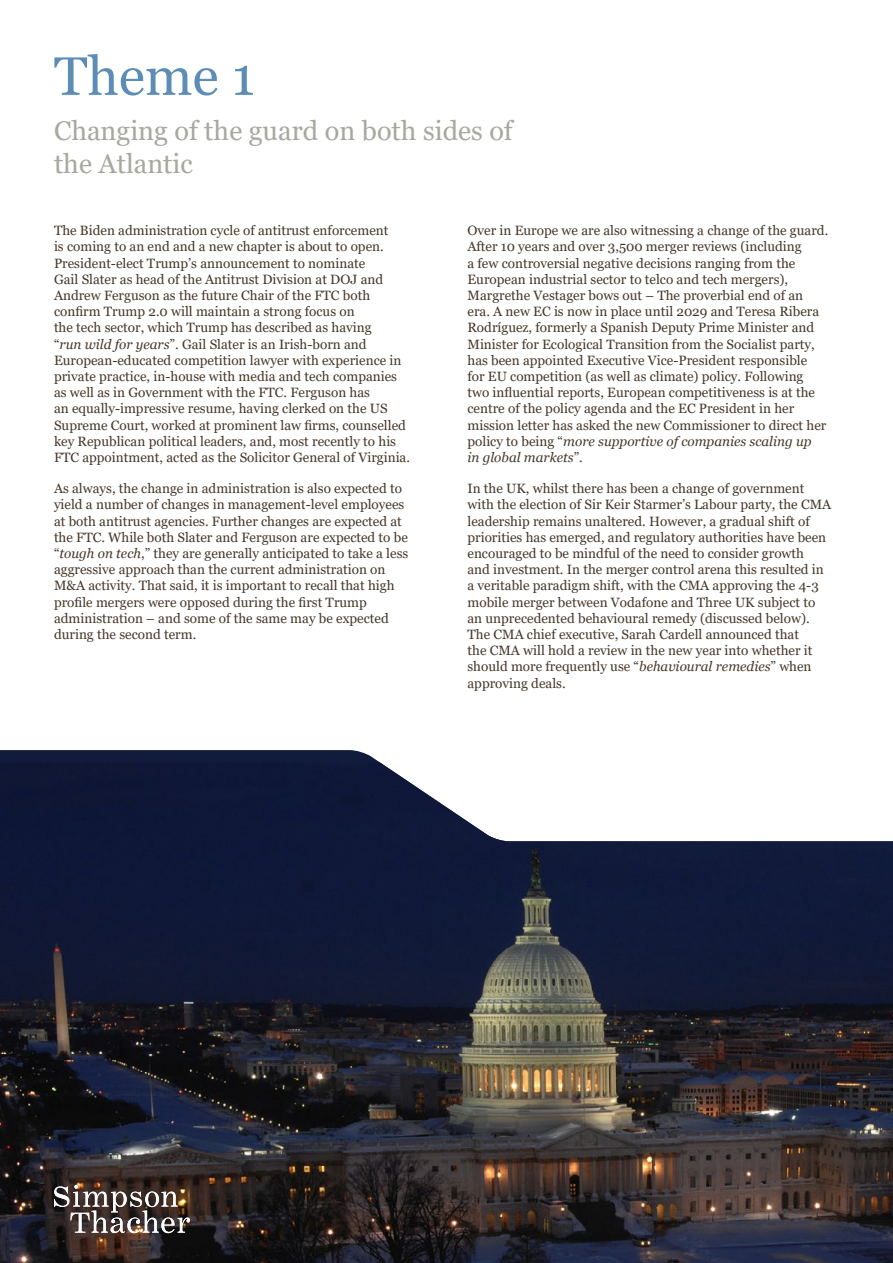
<style>
.page{position:relative;width:893px;height:1263px;background:#fff}
.page>*{position:absolute;margin:0;border:0;box-sizing:border-box;transform-origin:0 0}
.t1{font:54px "Georgia";color:#5d8db5}
.t2{font:27px/32.4px "Georgia";color:#a7a89f}
.t3{font:13.5px/16.2px "Georgia";color:#473729}
.s1{font-style:italic}
</style>
<div class="page">
<svg style="left:0;top:750px;width:379px;height:12px;background:#192342"></svg>
<img style="left:0;top:762px;width:893px;height:501px">
<img style="left:54px;top:1185px;width:136px;height:48px">
<h1 class="t1" style="left:54px;top:44px;width:202px">Theme 1</h1>
<h2 class="t2" style="left:54px;top:115px;width:460px">Changing of the guard on both sides of the Atlantic</h2>
<p class="t3" style="left:54px;top:223px;width:358px">The Biden administration cycle of antitrust enforcement<br>is coming to an end and a new chapter is about to open.<br>President-elect Trump’s announcement to nominate<br>Gail Slater as head of the Antitrust Division at DOJ and Andrew Ferguson as the future Chair of the FTC both confirm Trump 2.0 will maintain a strong focus on<br>the tech sector, which Trump has described as having<br>“<span class="s1">run wild for years</span>”. Gail Slater is an Irish-born and European‑educated competition lawyer with experience in private practice, in-house with media and tech companies as well as in Government with the FTC. Ferguson has<br>an equally‑impressive resume, having clerked on the US Supreme Court, worked at prominent law firms, counselled key Republican political leaders, and, most recently to his FTC appointment, acted as the Solicitor General of Virginia.</p>
<p class="t3" style="left:54px;top:481px;width:356px">As always, the change in administration is also expected to yield a number of changes in management‑level employees at both antitrust agencies. Further changes are expected at the FTC. While both Slater and Ferguson are expected to be “<span class="s1">tough on tech</span>,” they are generally anticipated to take a less aggressive approach than the current administration on M&amp;A activity. That said, it is important to recall that high profile mergers were opposed during the first Trump administration – and some of the same may be expected during the second term.</p>
<p class="t3" style="left:467px;top:223px;width:362px">Over in Europe we are also witnessing a change of the guard.<br>After 10 years and over 3,500 merger reviews (including<br>a few controversial negative decisions ranging from the European industrial sector to telco and tech mergers), Margrethe Vestager bows out – The proverbial end of an era. A new EC is now in place until 2029 and Teresa Ribera Rodríguez, formerly a Spanish Deputy Prime Minister and Minister for Ecological Transition from the Socialist party, has been appointed Executive Vice-President responsible<br>for EU competition (as well as climate) policy. Following two influential reports, European competitiveness is at the centre of the policy agenda and the EC President in her mission letter has asked the new Commissioner to direct her policy to being “<span class="s1">more supportive of companies scaling up<br>in global markets</span>”.</p>
<p class="t3" style="left:467px;top:481px;width:365px">In the UK, whilst there has been a change of government with the election of Sir Keir Starmer’s Labour party, the CMA leadership remains unaltered. However, a gradual shift of priorities has emerged, and regulatory authorities have been encouraged to be mindful of the need to consider growth<br>and investment. In the merger control arena this resulted in a veritable paradigm shift, with the CMA approving the 4-3 mobile merger between Vodafone and Three UK subject to an unprecedented behavioural remedy (discussed below).<br>The CMA chief executive, Sarah Cardell announced that<br>the CMA will hold a review in the new year into whether it should more frequently use “<span class="s1">behavioural remedies</span>” when approving deals.</p>
</div>
